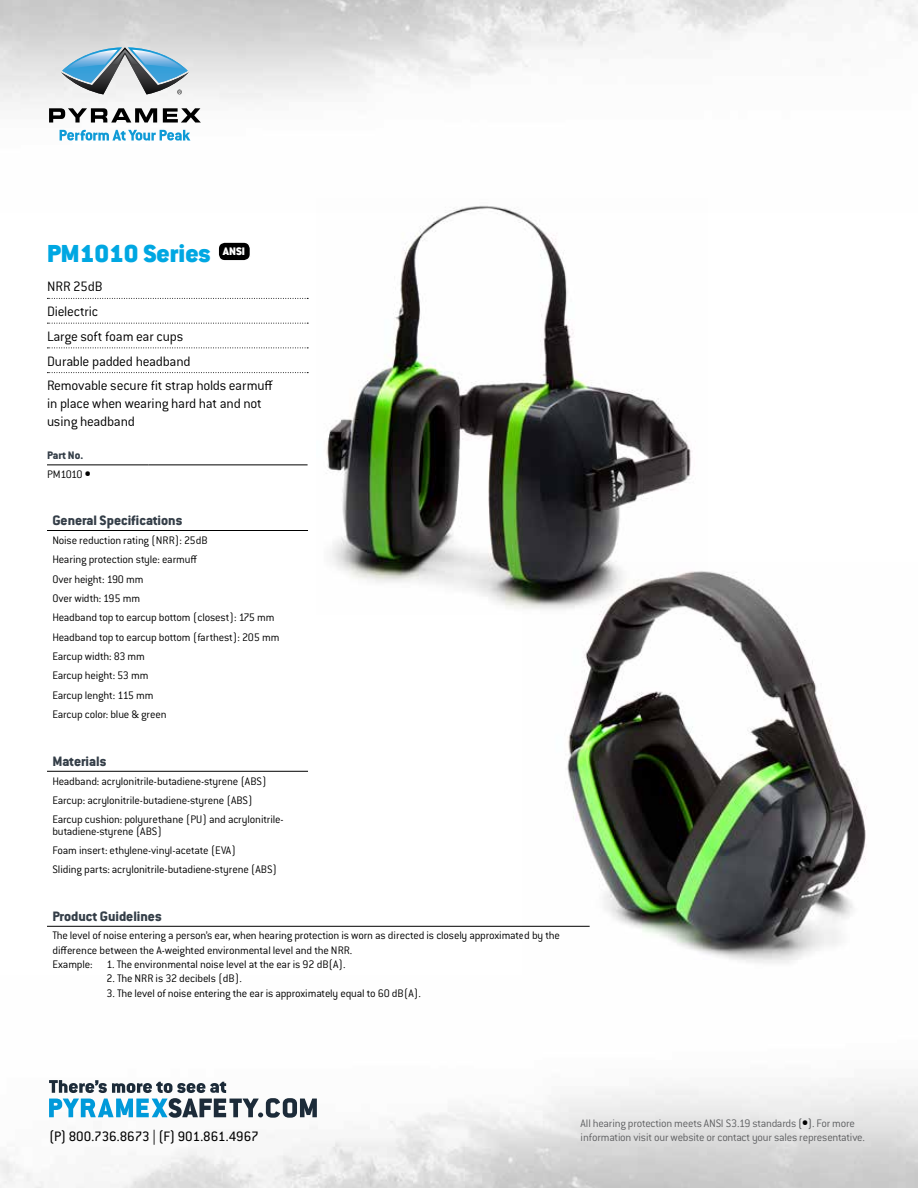
<style>
.page{position:relative;width:918px;height:1188px;background:#fff}
.page>*{position:absolute;margin:0;border:0;box-sizing:border-box;transform-origin:0 0}
.t1{font:900 27px "Conduit ITC Std";color:#00a7e2}
.t2{font:300 15px/24.8px "Conduit ITC Std";letter-spacing:-.015em;color:#000}
.t3{font:800 15px "Conduit ITC Std";color:#343e48}
.t4{font:15px "Conduit ITC Std";color:#000}
.t5{font:300 12px/19.4px "Conduit ITC Std";letter-spacing:-.015em;color:#000}
.t6{font:300 12px "Conduit ITC Std";letter-spacing:-.02em;color:#5f6062}
.t7{font:800 12px/18.3px "Conduit ITC Std";color:#343e48}
.t8{font:900 12px "Conduit ITC Std";color:#fff}
.s1{font-weight:300;color:#000}
.s2{font-weight:900;font-size:13.8px;color:#000}
.s3{font-weight:400}
</style>
<div class="page">
<svg style="left:49px;top:108px;width:152px;height:15px"></svg>
<svg style="left:60px;top:130px;width:130px;height:11px"></svg>
<svg style="left:61px;top:47px;width:128px;height:47px;background:#93aebf"></svg>
<svg style="left:49px;top:1080px;width:268px;height:38px"></svg>
<hr style="left:47px;top:926px;width:543px;height:1px;background:#000">
<img style="left:523px;top:571px;width:343px;height:392px">
<img style="left:326px;top:199px;width:382px;height:415px">
<svg style="left:47px;top:298px;width:261px;height:1px"></svg>
<svg style="left:47px;top:323px;width:261px;height:1px"></svg>
<svg style="left:47px;top:348px;width:261px;height:1px"></svg>
<svg style="left:47px;top:372px;width:261px;height:1px"></svg>
<hr style="left:47px;top:465px;width:101px;height:1px;background:#000">
<hr style="left:148px;top:465px;width:160px;height:1px;background:#000">
<div style="left:218px;top:242px;width:32px;height:19px;background:#000;border-radius:7px"></div>
<div style="left:217px;top:241px;width:34px;height:21px;border:2px solid #fff;border-radius:7px"></div>
<hr style="left:47px;top:530px;width:261px;height:1px;background:#000">
<hr style="left:47px;top:771px;width:261px;height:1px;background:#000">
<h1 class="t1" style="left:47px;top:238px;width:165px">PM1010 Series</h1>
<p class="t8" style="left:223px;top:245px;width:24px">ANSI</p>
<p class="t2" style="left:47px;top:274px;width:227px">NRR 25dB<br>Dielectric<br>Large soft foam ear cups<br>Durable padded headband<br>Removable secure fit strap holds earmuff</p>
<p class="t2" style="left:47px;top:394px;width:216px;line-height:18px">in place when wearing hard hat and not using headband</p>
<p class="t7" style="left:47px;top:446px;width:45px">Part No.<br><span class="s1">PM1010</span> <span class="s2">•</span></p>
<p class="t3" style="left:52px;top:511px;width:131px">General Specifications</p>
<p class="t5" style="left:52px;top:530px;width:229px">Noise reduction rating (NRR): 25dB<br>Hearing protection style: earmuff<br>Over height: 190 mm<br>Over width: 195 mm<br>Headband top to earcup bottom (closest): 175 mm<br>Headband top to earcup bottom (farthest): 205 mm<br>Earcup width: 83 mm<br>Earcup height: 53 mm<br>Earcup lenght: 115 mm<br>Earcup color: blue &amp; green</p>
<p class="t3" style="left:52px;top:752px;width:56px">Materials</p>
<p class="t5" style="left:52px;top:771px;width:233px">Headband: acrylonitrile-butadiene-styrene (ABS)<br>Earcup: acrylonitrile-butadiene-styrene (ABS)<br>Earcup cushion: polyurethane (PU) and acrylonitrile-</p>
<p class="t5" style="left:52px;top:821px;width:226px">butadiene-styrene (ABS)<br>Foam insert: ethylene-vinyl-acetate (EVA)<br>Sliding parts: acrylonitrile-butadiene-styrene (ABS)</p>
<p class="t3" style="left:52px;top:907px;width:111px">Product Guidelines</p>
<p class="t5" style="left:52px;top:928px;width:509px;line-height:14.4px">The level of noise entering a person’s ear, when hearing protection is worn as directed is closely approximated by the difference between the A-weighted environmental level and the NRR.<br>Example: 1. The environmental noise level at the ear is 92 dB(A).</p>
<p class="t5" style="left:106px;top:969px;width:137px">2. The NRR is 32 decibels (dB).</p>
<p class="t5" style="left:106px;top:983px;width:316px">3. The level of noise entering the ear is approximately equal to 60 dB(A).</p>
<p class="t6" style="left:581px;top:1116px;width:276px">All hearing protection meets ANSI S3.19 standards <span class="s3">(</span><span class="s2">•</span><span class="s3">)</span>. For more</p>
<p class="t4" style="left:49px;top:1127px;width:211px">(P) 800.736.8673 | (F) 901.861.4967</p>
<p class="t6" style="left:581px;top:1130px;width:286px">information visit our website or contact your sales representative.</p>
</div>
